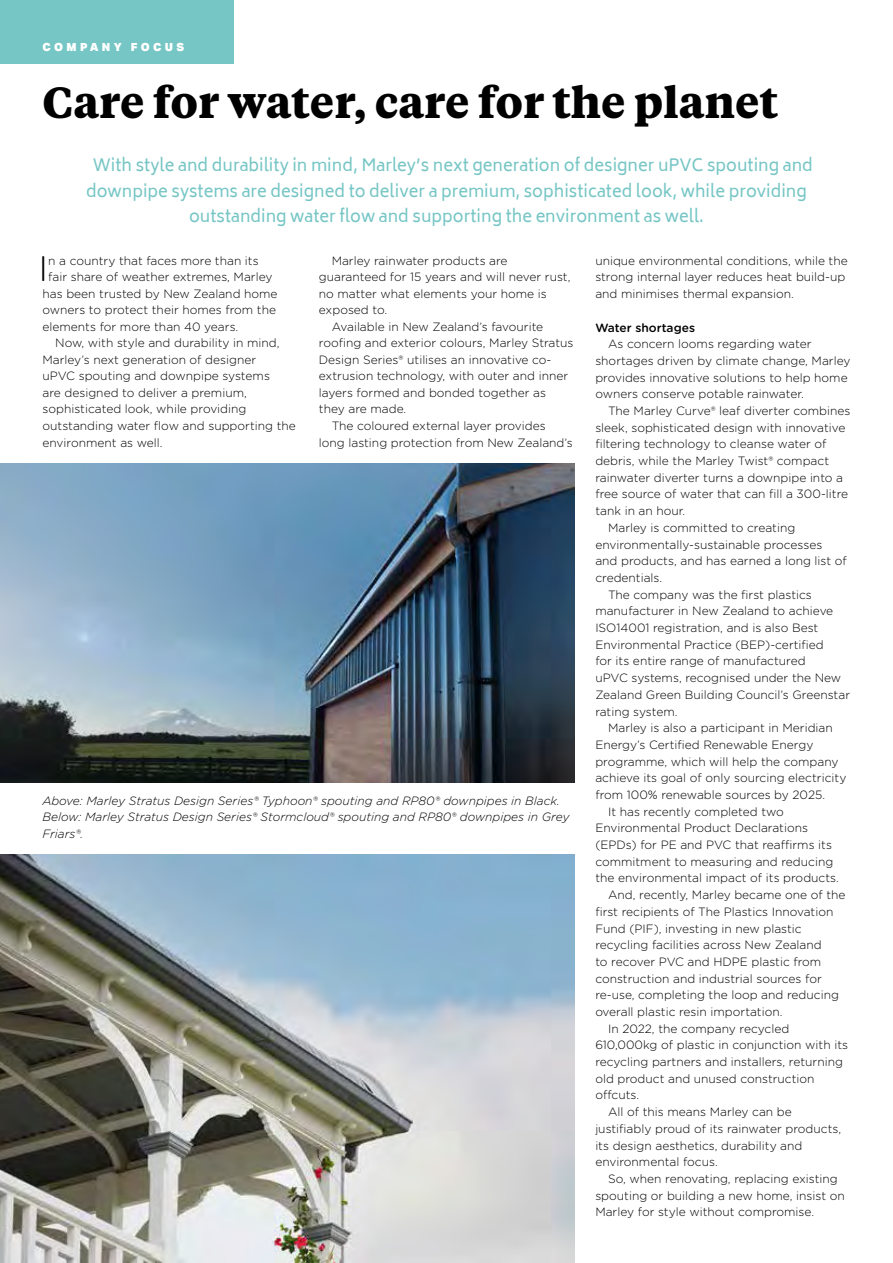
<style>
.page{position:relative;width:893px;height:1263px;background:#fff}
.page>*{position:absolute;margin:0;border:0;box-sizing:border-box;transform-origin:0 0}
.t1{font:700 43.5px "Tiempos Text";color:#000}
.t2{font:300 35.4px "Gotham Rounded";color:#000}
.t3{font:16.5px/25.5px "Biryani";color:#76c6c5;text-align:center}
.t4{font:300 12px/16.6px "Gotham Rounded";color:#000}
.t5{font:italic 300 12px/16.5px "Gotham Rounded";color:#000}
.t6{font:500 12px "Gotham Rounded";color:#000}
.t7{font:900 11.25px "Aktiv Grotesk";letter-spacing:.3em;color:#fff}
</style>
<div class="page">
<div style="left:0;top:0;width:234px;height:64px;background:#76c6c5"></div>
<img style="left:0;top:855px;width:574px;height:408px">
<img style="left:0;top:463px;width:574px;height:319px">
<p class="t7" style="left:43px;top:40px;width:143px">COMPANY FOCUS</p>
<h1 class="t1" style="left:43px;top:72px;width:737px">Care for water, care for the planet</h1>
<p class="t3" style="left:86px;top:153px;width:728px">With style and durability in mind, Marley’s next generation of designer uPVC spouting and downpipe systems are designed to deliver a premium, sophisticated look, while providing outstanding water flow and supporting the environment as well.</p>
<h2 class="t2" style="left:39px;top:245px;width:11px">I</h2>
<p class="t4" style="left:48px;top:252px;width:212px">n a country that faces more than its</p>
<p class="t4" style="left:48px;top:268px;width:226px">fair share of weather extremes, Marley</p>
<p class="t4" style="left:43px;top:285px;width:237px">has been trusted by New Zealand home</p>
<p class="t4" style="left:43px;top:301px;width:235px">owners to protect their homes from the</p>
<p class="t4" style="left:43px;top:318px;width:197px">elements for more than 40 years.</p>
<p class="t4" style="left:55px;top:334px;width:226px">Now, with style and durability in mind,</p>
<p class="t4" style="left:43px;top:351px;width:215px">Marley’s next generation of designer</p>
<p class="t4" style="left:43px;top:367px;width:229px">uPVC spouting and downpipe systems</p>
<p class="t4" style="left:43px;top:384px;width:206px">are designed to deliver a premium,</p>
<p class="t4" style="left:43px;top:400px;width:205px">sophisticated look, while providing</p>
<p class="t4" style="left:43px;top:417px;width:255px">outstanding water flow and supporting the</p>
<p class="t4" style="left:43px;top:433px;width:122px">environment as well.</p>
<p class="t4" style="left:332px;top:252px;width:177px">Marley rainwater products are</p>
<p class="t4" style="left:319px;top:268px;width:253px">guaranteed for 15 years and will never rust,</p>
<p class="t4" style="left:319px;top:285px;width:229px">no matter what elements your home is</p>
<p class="t4" style="left:319px;top:301px;width:70px">exposed to.</p>
<p class="t4" style="left:332px;top:318px;width:213px">Available in New Zealand’s favourite</p>
<p class="t4" style="left:319px;top:334px;width:256px">roofing and exterior colours, Marley Stratus</p>
<p class="t4" style="left:319px;top:351px;width:234px">Design Series® utilises an innovative co-</p>
<p class="t4" style="left:319px;top:367px;width:251px">extrusion technology, with outer and inner</p>
<p class="t4" style="left:319px;top:384px;width:229px">layers formed and bonded together as</p>
<p class="t4" style="left:319px;top:400px;width:89px">they are made.</p>
<p class="t4" style="left:332px;top:417px;width:215px">The coloured external layer provides</p>
<p class="t4" style="left:319px;top:433px;width:255px">long lasting protection from New Zealand’s</p>
<p class="t5" style="left:43px;top:792px;width:528px">Above: Marley Stratus Design Series® Typhoon® spouting and RP80® downpipes in Black.<br>Below: Marley Stratus Design Series® Stormcloud® spouting and RP80® downpipes in Grey<br>Friars®.</p>
<p class="t4" style="left:595px;top:252px;width:254px">unique environmental conditions, while the strong internal layer reduces heat build-up and minimises thermal expansion.</p>
<p class="t6" style="left:595px;top:319px;width:101px">Water shortages</p>
<p class="t4" style="left:595px;top:335px;width:257px;text-indent:13px">As concern looms regarding water shortages driven by climate change, Marley provides innovative solutions to help home owners conserve potable rainwater.</p>
<p class="t4" style="left:608px;top:402px;width:244px">The Marley Curve® leaf diverter combines</p>
<p class="t4" style="left:595px;top:419px;width:252px">sleek, sophisticated design with innovative</p>
<p class="t4" style="left:595px;top:435px;width:233px">filtering technology to cleanse water of</p>
<p class="t4" style="left:595px;top:452px;width:235px">debris, while the Marley Twist® compact</p>
<p class="t4" style="left:595px;top:469px;width:249px">rainwater diverter turns a downpipe into a</p>
<p class="t4" style="left:595px;top:485px;width:254px">free source of water that can fill a 300-litre</p>
<p class="t4" style="left:595px;top:502px;width:92px">tank in an hour.</p>
<p class="t4" style="left:608px;top:519px;width:189px">Marley is committed to creating</p>
<p class="t4" style="left:595px;top:535px;width:229px">environmentally-sustainable processes</p>
<p class="t4" style="left:595px;top:552px;width:253px">and products, and has earned a long list of</p>
<p class="t4" style="left:595px;top:569px;width:69px">credentials.</p>
<p class="t4" style="left:608px;top:585px;width:205px">The company was the first plastics</p>
<p class="t4" style="left:595px;top:602px;width:239px">manufacturer in New Zealand to achieve</p>
<p class="t4" style="left:595px;top:619px;width:225px">ISO14001 registration, and is also Best</p>
<p class="t4" style="left:595px;top:636px;width:230px">Environmental Practice (BEP)-certified</p>
<p class="t4" style="left:595px;top:652px;width:212px">for its entire range of manufactured</p>
<p class="t4" style="left:595px;top:669px;width:247px">uPVC systems, recognised under the New</p>
<p class="t4" style="left:595px;top:686px;width:256px">Zealand Green Building Council’s Greenstar</p>
<p class="t4" style="left:595px;top:702px;width:84px">rating system.</p>
<p class="t4" style="left:608px;top:719px;width:226px">Marley is also a participant in Meridian</p>
<p class="t4" style="left:595px;top:736px;width:220px">Energy’s Certified Renewable Energy</p>
<p class="t4" style="left:595px;top:752px;width:245px">programme, which will help the company</p>
<p class="t4" style="left:595px;top:769px;width:253px">achieve its goal of only sourcing electricity</p>
<p class="t4" style="left:595px;top:786px;width:231px">from 100% renewable sources by 2025.</p>
<p class="t4" style="left:608px;top:802px;width:177px">It has recently completed two</p>
<p class="t4" style="left:595px;top:819px;width:214px">Environmental Product Declarations</p>
<p class="t4" style="left:595px;top:836px;width:238px">(EPDs) for PE and PVC that reaffirms its</p>
<p class="t4" style="left:595px;top:853px;width:239px">commitment to measuring and reducing</p>
<p class="t4" style="left:595px;top:869px;width:245px">the environmental impact of its products.</p>
<p class="t4" style="left:608px;top:886px;width:239px">And, recently, Marley became one of the</p>
<p class="t4" style="left:595px;top:903px;width:240px">first recipients of The Plastics Innovation</p>
<p class="t4" style="left:595px;top:919px;width:208px">Fund (PIF), investing in new plastic</p>
<p class="t4" style="left:595px;top:936px;width:228px">recycling facilities across New Zealand</p>
<p class="t4" style="left:595px;top:953px;width:228px">to recover PVC and HDPE plastic from</p>
<p class="t4" style="left:595px;top:969px;width:228px">construction and industrial sources for</p>
<p class="t4" style="left:595px;top:986px;width:245px">re-use, completing the loop and reducing</p>
<p class="t4" style="left:595px;top:1003px;width:189px">overall plastic resin importation.</p>
<p class="t4" style="left:608px;top:1019px;width:183px">In 2022, the company recycled</p>
<p class="t4" style="left:595px;top:1036px;width:254px">610,000kg of plastic in conjunction with its</p>
<p class="t4" style="left:595px;top:1053px;width:249px">recycling partners and installers, returning</p>
<p class="t4" style="left:595px;top:1070px;width:221px">old product and unused construction</p>
<p class="t4" style="left:595px;top:1086px;width:45px">offcuts.</p>
<p class="t4" style="left:608px;top:1103px;width:185px">All of this means Marley can be</p>
<p class="t4" style="left:595px;top:1120px;width:247px">justifiably proud of its rainwater products,</p>
<p class="t4" style="left:595px;top:1136px;width:209px">its design aesthetics, durability and</p>
<p class="t4" style="left:595px;top:1153px;width:124px">environmental focus.</p>
<p class="t4" style="left:608px;top:1170px;width:231px">So, when renovating, replacing existing</p>
<p class="t4" style="left:595px;top:1186px;width:251px">spouting or building a new home, insist on</p>
<p class="t4" style="left:595px;top:1203px;width:220px">Marley for style without compromise.</p>
</div>
